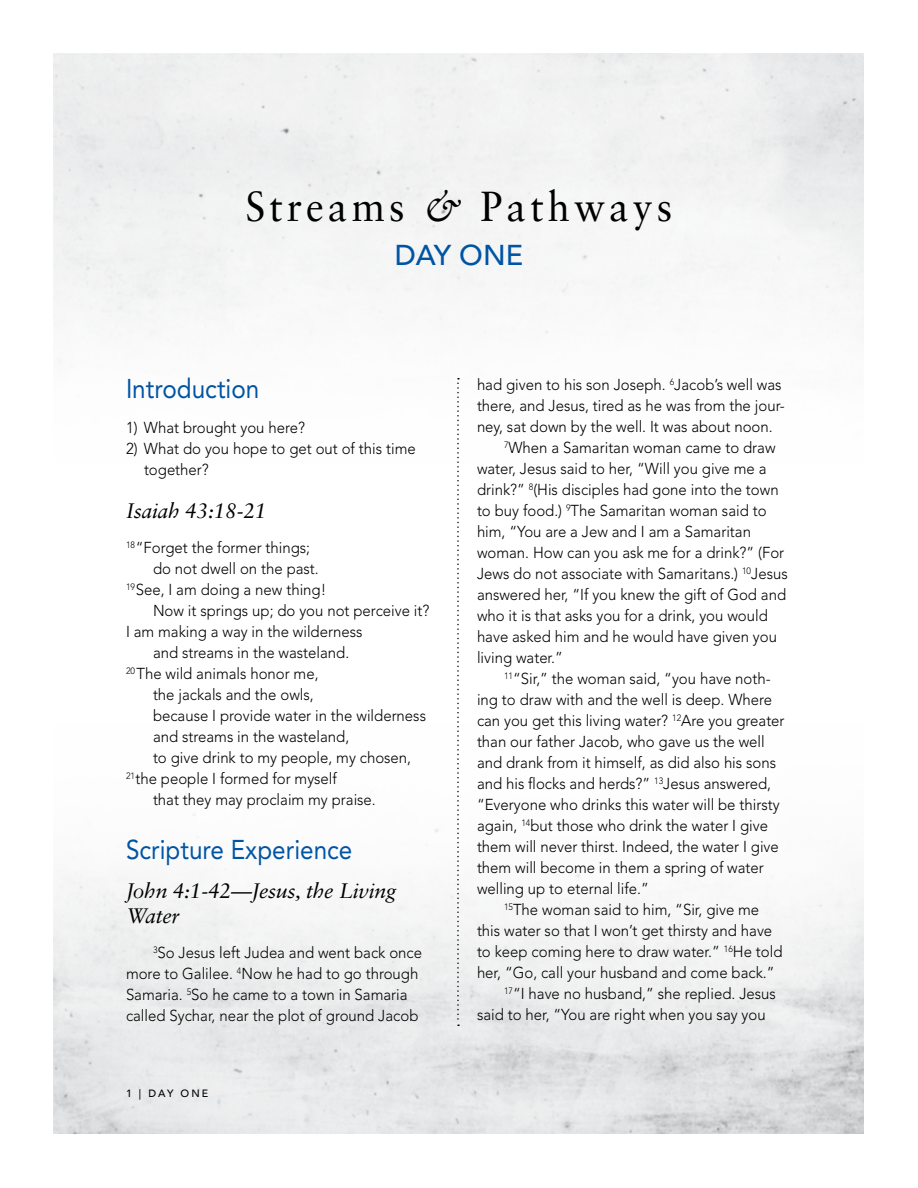
<style>
.page{position:relative;width:918px;height:1188px;background:#fff}
.page>*{position:absolute;margin:0;border:0;box-sizing:border-box;transform-origin:0 0}
.t1{font:42px "Sabon LT Std";letter-spacing:.1em;color:#000;scale:.95 1}
.t2{font:500 28.5px "Avenir LT Std";color:#0054a4}
.Subhead{font:27px "Avenir LT Std";color:#0054a4;scale:.9 1}
.Subsubhead{font:italic 21px/25.5px "Sabon LT Std";letter-spacing:-.01em;color:#000}
.Body_text{font:300 15.75px/21px "Avenir LT Std";color:#000;scale:.95 1}
.Body_text__no_indent{font:300 15.75px/21px "Avenir LT Std";color:#000;scale:.95 1}
.t3{font:500 10.5px "Avenir LT Std";letter-spacing:.2em;color:#000}
.s1{font-style:italic}
</style>
<div class="page">
<svg style="left:457px;top:378px;width:2px;height:648px"></svg>
<p class="t1" style="left:246px;top:181px;width:451px">Streams <span class="s1">&amp;</span> Pathways</p>
<p class="t2" style="left:395px;top:239px;width:130px">DAY ONE</p>
<p class="Subhead" style="left:126px;top:373px;width:150px">Introduction</p>
<p class="Body_text__no_indent" style="left:126px;top:417px;width:190px">1) What brought you here?</p>
<p class="Body_text__no_indent" style="left:144px;top:438px;width:288px;text-indent:-18px">2) What do you hope to get out of this time together?</p>
<p class="Subsubhead" style="left:126px;top:498px;width:142px">Isaiah 43:18-21</p>
<p class="Body_text__no_indent" style="left:126px;top:537px;width:195px"><sup>18</sup>“Forget the former things;</p>
<p class="Body_text__no_indent" style="left:153px;top:558px;width:176px">do not dwell on the past.</p>
<p class="Body_text__no_indent" style="left:126px;top:579px;width:212px"><sup>19</sup>See, I am doing a new thing!</p>
<p class="Body_text__no_indent" style="left:153px;top:600px;width:292px">Now it springs up; do you not perceive it?</p>
<p class="Body_text__no_indent" style="left:126px;top:621px;width:250px">I am making a way in the wilderness</p>
<p class="Body_text__no_indent" style="left:153px;top:642px;width:208px">and streams in the wasteland.</p>
<p class="Body_text__no_indent" style="left:126px;top:663px;width:204px"><sup>20</sup> The wild animals honor me,</p>
<p class="Body_text__no_indent" style="left:153px;top:684px;width:171px">the jackals and the owls,</p>
<p class="Body_text__no_indent" style="left:153px;top:705px;width:289px">because I provide water in the wilderness</p>
<p class="Body_text__no_indent" style="left:153px;top:726px;width:208px">and streams in the wasteland,</p>
<p class="Body_text__no_indent" style="left:153px;top:747px;width:273px">to give drink to my people, my chosen,</p>
<p class="Body_text__no_indent" style="left:126px;top:768px;width:224px"><sup>21</sup>the people I formed for myself</p>
<p class="Body_text__no_indent" style="left:153px;top:789px;width:236px">that they may proclaim my praise.</p>
<p class="Subhead" style="left:126px;top:834px;width:253px">Scripture Experience</p>
<p class="Subsubhead" style="left:126px;top:878px;width:272px">John 4:1-42—Jesus, the Living<br>Water</p>
<p class="Body_text" style="left:126px;top:942px;width:313px;text-indent:27px"><sup>3</sup>So Jesus left Judea and went back once more to Galilee. <sup>4</sup>Now he had to go through Samaria. <sup>5</sup>So he came to a town in Samaria called Sychar, near the plot of ground Jacob</p>
<p class="t3" style="left:126px;top:1087px;width:84px">1 | DAY ONE</p>
<p class="Body_text" style="left:477px;top:374px;width:326px">had given to his son Joseph. <sup>6</sup>Jacob’s well was there, and Jesus, tired as he was from the jour&shy;ney, sat down by the well. It was about noon.</p>
<p class="Body_text" style="left:477px;top:437px;width:329px;text-indent:27px"><sup>7</sup>When a Samaritan woman came to draw water, Jesus said to her, “Will you give me a drink?” <sup>8</sup>(His disciples had gone into the town to buy food.) <sup>9</sup>The Samaritan woman said to him, “You are a Jew and I am a Samaritan woman. How can you ask me for a drink?” (For Jews do not associate with Samaritans.) <sup>10</sup>Jesus answered her, “If you knew the gift of God and who it is that asks you for a drink, you would have asked him and he would have given you living water.”</p>
<p class="Body_text" style="left:477px;top:668px;width:325px;text-indent:27px"><sup>11</sup>“Sir,” the woman said, “you have noth&shy;ing to draw with and the well is deep. Where can you get this living water? <sup>12</sup>Are you greater than our father Jacob, who gave us the well and drank from it himself, as did also his sons and his flocks and herds?” <sup>13</sup>Jesus answered, “Everyone who drinks this water will be thirsty again, <sup>14</sup>but those who drink the water I give them will never thirst. Indeed, the water I give them will become in them a spring of water welling up to eternal life.”</p>
<p class="Body_text" style="left:477px;top:899px;width:323px;text-indent:27px"><sup>15</sup>The woman said to him, “Sir, give me this water so that I won’t get thirsty and have to keep coming here to draw water.” <sup>16</sup>He told her, “Go, call your husband and come back.”</p>
<p class="Body_text" style="left:477px;top:983px;width:316px;text-indent:27px"><sup>17</sup>“I have no husband,” she replied. Jesus said to her, “You are right when you say you</p>
</div>
